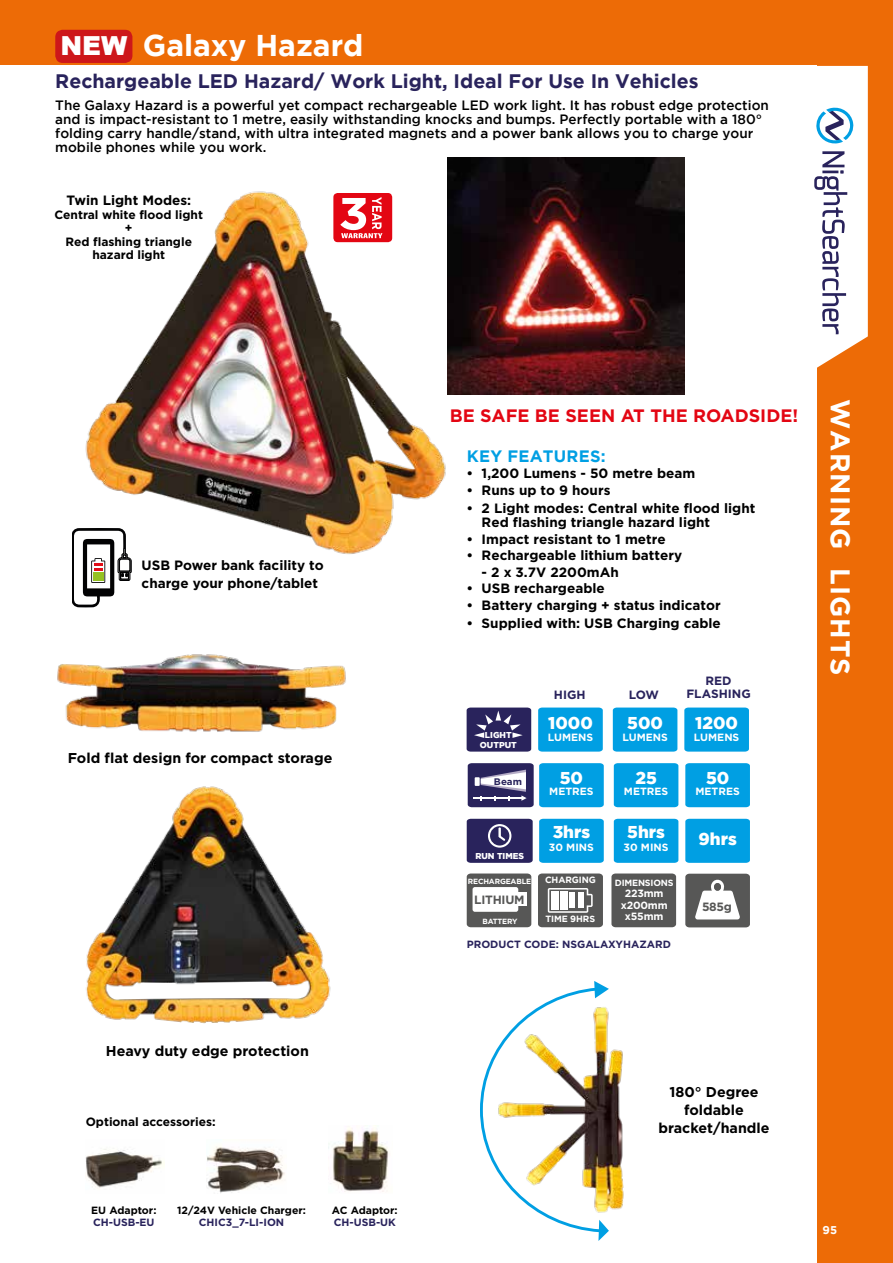
<style>
.page{position:relative;width:893px;height:1263px;background:#fff}
.page>*{position:absolute;margin:0;border:0;box-sizing:border-box;transform-origin:0 0}
.t1{font:700 30px "Gotham";color:#fff}
.t2{font:700 27px "Gotham";letter-spacing:.04em;color:#fff}
.t3{font:900 26.25px "Arial";color:#fff}
.t4{font:700 19.5px "Gotham";color:#29235c}
.t5{font:700 18px "Gotham";color:#e30613}
.t6{font:900 17.1px "Gotham";color:#fff}
.t7{font:700 16.5px "Gotham";letter-spacing:.015em;color:#009fe3}
.t8{font:700 14.25px/18px "Gotham";color:#000;text-align:center}
.t9{font:700 13.5px/14.7px "Gotham";color:#000}
.t10{font:500 13.5px/14.2px "Gotham";color:#000}
.t11{font:700 12px/13.5px "Gotham";color:#000;text-align:center}
.t12{font:700 12px/13.5px "Gotham";color:#29235c;text-align:center}
.t13{font:700 12px "Gotham";letter-spacing:-.02em;color:#575756}
.t14{font:700 11.25px "Gotham";color:#fff}
.t15{font:700 10.5px "Gotham";color:#29235c}
.t16{font:700 10.5px "Gotham";color:#fff}
.t17{font:700 10.5px "Gotham";color:#000}
.t18{font:700 10.5px/11.2px "Gotham";letter-spacing:-.02em;color:#fff;text-align:center}
.t19{font:700 9.45px "Gotham";color:#29235c}
.t20{font:700 9px "Gotham";letter-spacing:-.005em;color:#fff}
.t21{font:700 9px "Gotham";letter-spacing:-.02em;color:#fff}
.t22{font:900 8.55px/9.8px "Gotham";color:#fff;text-align:center}
.t23{font:700 7.5px "Gotham";letter-spacing:-.02em;color:#fff}
</style>
<div class="page">
<div style="left:0;top:0;width:893px;height:65px;background:#ed6b06"></div>
<div style="left:817px;top:0;width:76px;height:1263px;background:#ed6b06"></div>
<svg style="left:814px;top:66px;width:54px;height:302px;background:#e3dfe1"></svg>
<img style="left:85px;top:191px;width:368px;height:363px">
<svg style="left:467px;top:707px;width:64px;height:45px;background:#3c376a"></svg>
<svg style="left:538px;top:707px;width:65px;height:45px;background:#07a1e3"></svg>
<div style="left:467px;top:873px;width:64px;height:54px;background:#575756"></div>
<div style="left:473px;top:887px;width:45px;height:25px;background:#fff;border-radius:2px"></div>
<div style="left:514px;top:892px;width:12px;height:14px;background:#fff"></div>
<svg style="left:467px;top:819px;width:66px;height:44px;background:#383267"></svg>
<div style="left:611px;top:873px;width:65px;height:54px;background:#575756"></div>
<svg style="left:468px;top:763px;width:136px;height:44px;background:#3b84b8"></svg>
<svg style="left:538px;top:873px;width:65px;height:54px;background:#676766"></svg>
<div style="left:551px;top:891px;width:8px;height:18px;background:#fff"></div>
<div style="left:560px;top:891px;width:7px;height:18px;background:#fff"></div>
<div style="left:570px;top:893px;width:5px;height:15px;background:#fff"></div>
<div style="left:578px;top:893px;width:6px;height:15px;background:#fff"></div>
<div style="left:613px;top:707px;width:64px;height:45px;background:#009fe3"></div>
<div style="left:614px;top:763px;width:64px;height:44px;background:#009fe3"></div>
<div style="left:684px;top:707px;width:65px;height:45px;background:#009fe3"></div>
<div style="left:685px;top:763px;width:65px;height:44px;background:#009fe3"></div>
<img style="left:57px;top:654px;width:289px;height:78px">
<div style="left:539px;top:819px;width:65px;height:44px;background:#009fe3"></div>
<div style="left:685px;top:819px;width:65px;height:44px;background:#009fe3"></div>
<div style="left:614px;top:819px;width:64px;height:44px;background:#009fe3"></div>
<svg style="left:685px;top:874px;width:65px;height:53px"></svg>
<div style="left:714px;top:883px;width:7px;height:8px;background:#575756;border-radius:50%"></div>
<div style="left:55px;top:30px;width:77px;height:33px;background:#cd171a;border-radius:7px"></div>
<svg style="left:72px;top:528px;width:60px;height:79px"></svg>
<svg style="left:480px;top:981px;width:129px;height:260px"></svg>
<img style="left:333px;top:1127px;width:56px;height:65px">
<img style="left:85px;top:1149px;width:80px;height:39px">
<img style="left:207px;top:1146px;width:78px;height:47px">
<img style="left:86px;top:786px;width:245px;height:238px">
<img style="left:494px;top:990px;width:130px;height:226px">
<div style="left:333px;top:193px;width:59px;height:49px;background:#e30613;border-radius:4px"></div>
<svg style="left:340px;top:197px;width:42px;height:41px"></svg>
<img style="left:447px;top:158px;width:237px;height:236px">
<h1 class="t1" style="left:143px;top:28px;width:222px">Galaxy Hazard</h1>
<h3 class="t4" style="left:55px;top:70px;width:645px">Rechargeable LED Hazard/ Work Light, Ideal For Use In Vehicles</h3>
<p class="t10" style="left:55px;top:97px;width:715px">The Galaxy Hazard is a powerful yet compact rechargeable LED work light. It has robust edge protection and is impact-resistant to 1 metre, easily withstanding knocks and bumps. Perfectly portable with a 180° folding carry handle/stand, with ultra integrated magnets and a power bank allows you to charge your mobile phones while you work.</p>
<h3 class="t3" style="left:60px;top:27px;width:69px">NEW</h3>
<p class="t9" style="left:66px;top:193px;width:126px">Twin Light Modes:</p>
<p class="t11" style="left:55px;top:207px;width:150px">Central white flood light +<br>Red flashing triangle hazard light</p>
<p class="t9" style="left:142px;top:556px;width:184px;line-height:18px">USB Power bank facility to charge your phone/tablet</p>
<p class="t8" style="left:68px;top:749px;width:266px">Fold flat design for compact storage</p>
<p class="t8" style="left:106px;top:1041px;width:205px">Heavy duty edge protection</p>
<p class="t11" style="left:86px;top:1114px;width:131px">Optional accessories:</p>
<p class="t17" style="left:91px;top:1204px;width:67px">EU Adaptor:</p>
<p class="t15" style="left:93px;top:1216px;width:63px">CH-USB-EU</p>
<p class="t17" style="left:177px;top:1204px;width:130px">12/24V Vehicle Charger:</p>
<p class="t15" style="left:199px;top:1216px;width:87px">CHIC3_7-LI-ION</p>
<p class="t17" style="left:332px;top:1204px;width:67px">AC Adaptor:</p>
<p class="t15" style="left:334px;top:1216px;width:64px">CH-USB-UK</p>
<h3 class="t5" style="left:450px;top:405px;width:350px">BE SAFE BE SEEN AT THE ROADSIDE!</h3>
<p class="t7" style="left:467px;top:446px;width:140px">KEY FEATURES:</p>
<p class="t9" style="left:467px;top:466px;width:230px">• 1,200 Lumens - 50 metre beam</p>
<p class="t9" style="left:467px;top:482px;width:145px">• Runs up to 9 hours</p>
<p class="t9" style="left:482px;top:500px;width:275px;text-indent:-15px">• 2 Light modes: Central white flood light<br>Red flashing triangle hazard light</p>
<p class="t9" style="left:467px;top:531px;width:201px">• Impact resistant to 1 metre</p>
<p class="t9" style="left:467px;top:548px;width:217px">• Rechargeable lithium battery</p>
<p class="t9" style="left:482px;top:564px;width:139px">- 2 x 3.7V 2200mAh</p>
<p class="t9" style="left:467px;top:581px;width:140px">• USB rechargeable</p>
<p class="t9" style="left:467px;top:597px;width:256px">• Battery charging + status indicator</p>
<p class="t9" style="left:467px;top:615px;width:256px">• Supplied with: USB Charging cable</p>
<p class="t22" style="left:480px;top:730px;width:39px">LIGHT<br>OUTPUT</p>
<p class="t19" style="left:494px;top:776px;width:30px">Beam</p>
<p class="t22" style="left:475px;top:850px;width:50px">RUN TIMES</p>
<p class="t23" style="left:468px;top:877px;width:65px">RECHARGEABLE</p>
<p class="t23" style="left:482px;top:917px;width:37px">BATTERY</p>
<p class="t13" style="left:474px;top:892px;width:52px">LITHIUM</p>
<p class="t12" style="left:554px;top:687px;width:33px">HIGH</p>
<p class="t6" style="left:548px;top:713px;width:46px">1000</p>
<p class="t16" style="left:548px;top:731px;width:47px">LUMENS</p>
<p class="t6" style="left:560px;top:767px;width:25px">50</p>
<p class="t16" style="left:549px;top:785px;width:46px">METRES</p>
<p class="t6" style="left:553px;top:822px;width:39px">3hrs</p>
<p class="t16" style="left:549px;top:841px;width:46px">30 MINS</p>
<p class="t20" style="left:545px;top:875px;width:52px">CHARGING</p>
<p class="t20" style="left:545px;top:914px;width:51px">TIME 9HRS</p>
<p class="t12" style="left:629px;top:687px;width:32px">LOW</p>
<p class="t6" style="left:627px;top:713px;width:37px">500</p>
<p class="t16" style="left:622px;top:731px;width:47px">LUMENS</p>
<p class="t6" style="left:635px;top:767px;width:23px">25</p>
<p class="t16" style="left:624px;top:785px;width:46px">METRES</p>
<p class="t6" style="left:627px;top:822px;width:39px">5hrs</p>
<p class="t16" style="left:624px;top:841px;width:46px">30 MINS</p>
<p class="t21" style="left:615px;top:878px;width:60px">DIMENSIONS</p>
<p class="t18" style="left:621px;top:888px;width:48px">223mm x200mm x55mm</p>
<p class="t15" style="left:467px;top:938px;width:206px">PRODUCT CODE: NSGALAXYHAZARD</p>
<p class="t12" style="left:686px;top:673px;width:66px">RED<br>FLASHING</p>
<p class="t6" style="left:695px;top:713px;width:44px">1200</p>
<p class="t16" style="left:694px;top:731px;width:47px">LUMENS</p>
<p class="t6" style="left:706px;top:767px;width:25px">50</p>
<p class="t16" style="left:695px;top:785px;width:46px">METRES</p>
<p class="t6" style="left:698px;top:829px;width:40px">9hrs</p>
<p class="t13" style="left:702px;top:900px;width:32px">585g</p>
<h2 class="t2" style="left:856px;top:399px;width:278px;rotate:90deg">WARNING LIGHTS</h2>
<p class="t8" style="left:659px;top:1082px;width:112px">180° Degree foldable bracket/handle</p>
<p class="t14" style="left:823px;top:1223px;width:16px">95</p>
</div>
